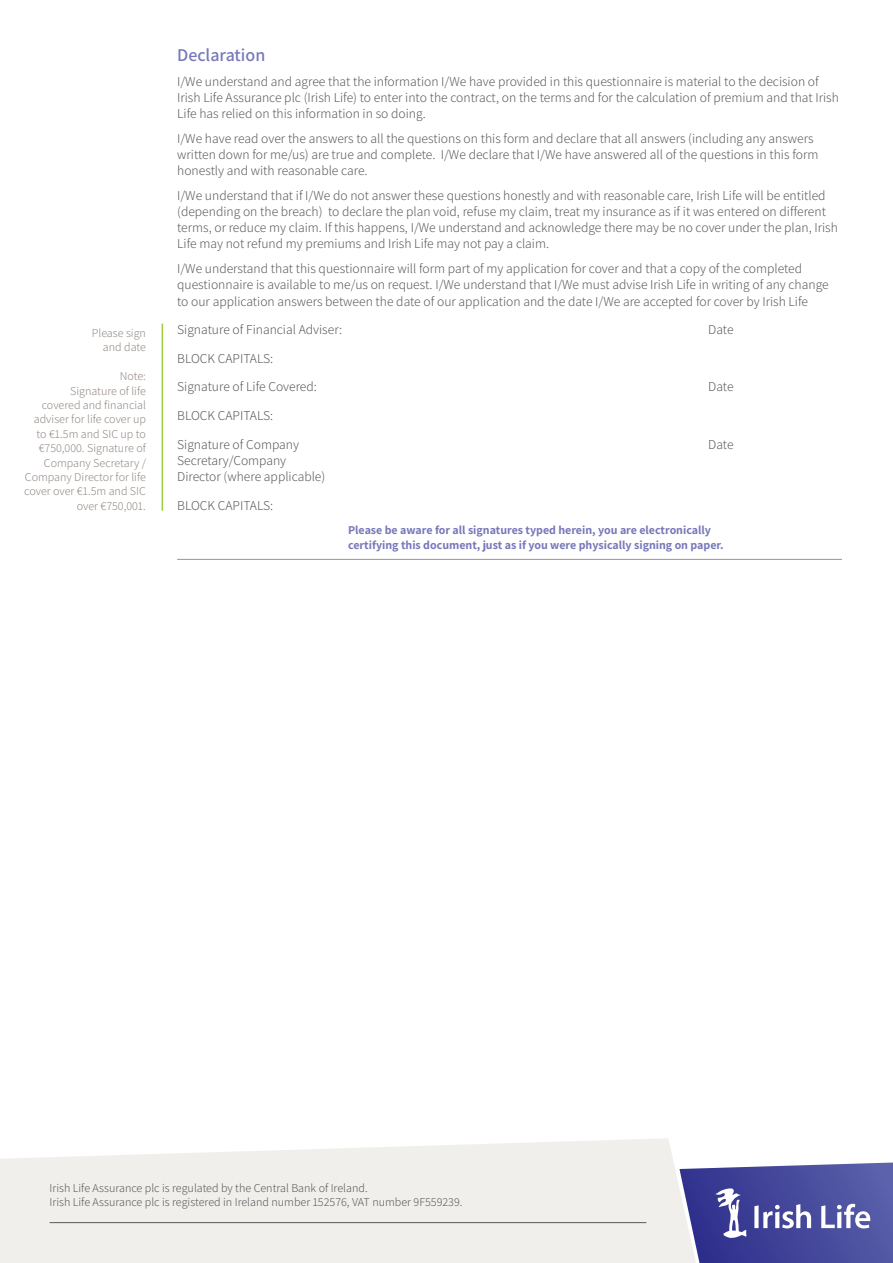
<style>
.page{position:relative;width:893px;height:1263px;background:#fff}
.page>*{position:absolute;margin:0;border:0;box-sizing:border-box;transform-origin:0 0}
.t1{font:600 18px "Assistant";color:#7778b9}
.t2{font:300 13.5px/16.2px "Assistant";color:#58595b}
.t3{font:300 12px/14.4px "Assistant";color:#928882;text-align:right}
.t4{font:300 12px/14.4px "Assistant";color:#58595b}
.t5{font:700 12px/14.4px "Assistant";color:#7778b9}
</style>
<div class="page">
<hr style="left:177px;top:559px;width:665px;height:1px;background:#939598">
<svg style="left:0;top:1138px;width:679px;height:125px;background:#f2f0ed"></svg>
<svg style="left:679px;top:1162px;width:214px;height:101px;background:#6063a9"></svg>
<hr style="left:50px;top:1222px;width:596px;height:1px;background:#58595b">
<hr style="left:162px;top:324px;width:1px;height:187px;background:#9fcc3b">
<p class="t3" style="left:92px;top:325px;width:56px">Please sign and date</p>
<p class="t3" style="left:24px;top:368px;width:123px">Note:<br>Signature of life<br>covered and financial adviser for life cover up to €1.5m and SIC up to €750,000. Signature of<br>Company Secretary /<br>Company Director for life cover over €1.5m and SIC over €750,001.</p>
<h1 class="t1" style="left:177px;top:43px;width:90px">Declaration</h1>
<p class="t2" style="left:177px;top:72px;width:663px">I/We understand and agree that the information I/We have provided in this questionnaire is material to the decision of<br>Irish Life Assurance plc (Irish Life) to enter into the contract, on the terms and for the calculation of premium and that Irish<br>Life has relied on this information in so doing.</p>
<p class="t2" style="left:177px;top:129px;width:643px">I/We have read over the answers to all the questions on this form and declare that all answers (including any answers written down for me/us) are true and complete. I/We declare that I/We have answered all of the questions in this form honestly and with reasonable care.</p>
<p class="t2" style="left:177px;top:187px;width:662px">I/We understand that if I/We do not answer these questions honestly and with reasonable care, Irish Life will be entitled (depending on the breach) to declare the plan void, refuse my claim, treat my insurance as if it was entered on different terms, or reduce my claim. If this happens, I/We understand and acknowledge there may be no cover under the plan, Irish Life may not refund my premiums and Irish Life may not pay a claim.</p>
<p class="t2" style="left:177px;top:260px;width:653px">I/We understand that this questionnaire will form part of my application for cover and that a copy of the completed questionnaire is available to me/us on request. I/We understand that I/We must advise Irish Life in writing of any change to our application answers between the date of our application and the date I/We are accepted for cover by Irish Life</p>
<p class="t2" style="left:177px;top:321px;width:167px">Signature of Financial Adviser:</p>
<p class="t2" style="left:708px;top:321px;width:27px">Date</p>
<p class="t2" style="left:177px;top:343px;width:141px;line-height:28.7px">BLOCK CAPITALS:<br>Signature of Life Covered:</p>
<p class="t2" style="left:708px;top:378px;width:27px">Date</p>
<p class="t2" style="left:177px;top:401px;width:123px;line-height:28.7px">BLOCK CAPITALS:<br>Signature of Company</p>
<p class="t2" style="left:177px;top:452px;width:150px">Secretary/Company<br>Director (where applicable)</p>
<p class="t2" style="left:177px;top:496px;width:98px">BLOCK CAPITALS:</p>
<p class="t2" style="left:708px;top:435px;width:27px">Date</p>
<p class="t5" style="left:348px;top:522px;width:377px">Please be aware for all signatures typed herein, you are electronically certifying this document, just as if you were physically signing on paper.</p>
<p class="t4" style="left:50px;top:1180px;width:414px">Irish Life Assurance plc is regulated by the Central Bank of Ireland.<br>Irish Life Assurance plc is registered in Ireland number 152576, VAT number 9F559239.</p>
</div>
